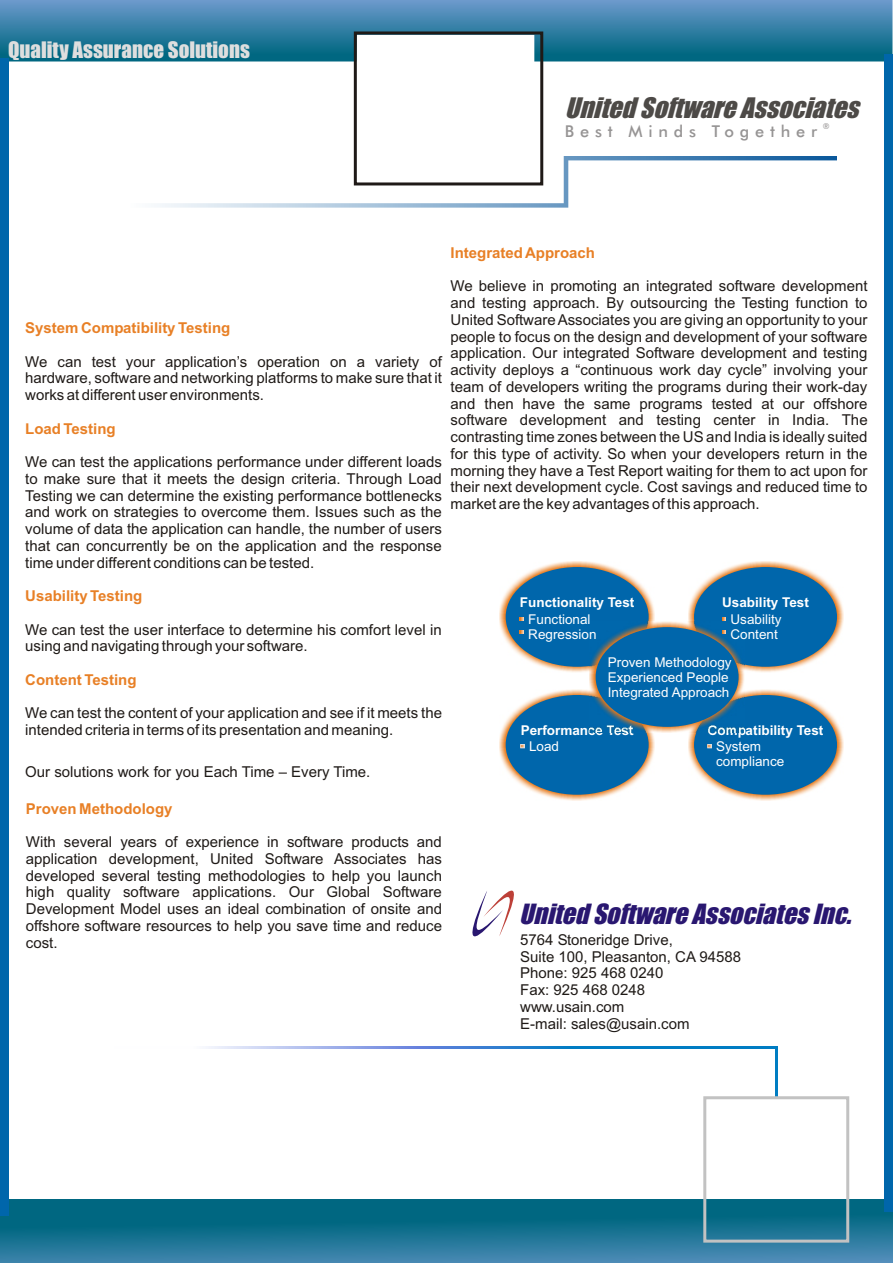
<style>
.page{position:relative;width:894px;height:1263px;background:#fff}
.page>*{position:absolute;margin:0;border:0;box-sizing:border-box;transform-origin:0 0}
.t1{font:italic 26.1px "Impact";color:#4d4a47}
.t2{font:italic 25.8px "Impact";color:#291770}
.t3{font:21px "Impact";color:#dedede}
.t4{font:16.35px "Futura Md BT";letter-spacing:.355em;color:#969494}
.t5{font:15px/16.8px "Arial";color:#1f1a17;text-align:justify}
.t6{font:700 15px "Arial";color:#e88026}
.t7{font:13.5px/15.1px "Arial";color:#fff}
.t8{font:700 13.5px "Arial";color:#fff}
.t9{font:8.1px "Futura Md BT";color:#969494}
</style>
<div class="page">
<img style="left:500px;top:561px;width:155px;height:112px">
<div style="left:506px;top:567px;width:143px;height:100px;background:#0066ab;border-radius:50%"></div>
<img style="left:688px;top:561px;width:155px;height:112px">
<div style="left:694px;top:567px;width:143px;height:100px;background:#0066ab;border-radius:50%"></div>
<img style="left:688px;top:689px;width:155px;height:112px">
<div style="left:694px;top:695px;width:143px;height:100px;background:#0066ab;border-radius:50%"></div>
<svg style="left:708px;top:744px;width:4px;height:4px"></svg>
<img style="left:500px;top:689px;width:155px;height:112px">
<div style="left:506px;top:695px;width:143px;height:100px;background:#0066ab;border-radius:50%"></div>
<svg style="left:521px;top:744px;width:4px;height:4px"></svg>
<img style="left:590px;top:621px;width:155px;height:112px">
<div style="left:596px;top:627px;width:143px;height:100px;background:#0066ab;border-radius:50%"></div>
<svg style="left:722px;top:617px;width:4px;height:4px"></svg>
<svg style="left:722px;top:631px;width:4px;height:3px"></svg>
<svg style="left:520px;top:617px;width:4px;height:4px"></svg>
<svg style="left:520px;top:631px;width:4px;height:3px"></svg>
<svg style="left:0;top:0;width:893px;height:62px;background:#478bad"></svg>
<svg style="left:157px;top:156px;width:680px;height:52px"></svg>
<svg style="left:0;top:1200px;width:893px;height:63px;background:#197292"></svg>
<div style="left:0;top:58px;width:8px;height:1157px;background:#0066ab"></div>
<div style="left:885px;top:54px;width:8px;height:1158px;background:#0066ab"></div>
<svg style="left:206px;top:1046px;width:569px;height:3px;background:#4e94d6"></svg>
<hr style="left:775px;top:1046px;width:3px;height:50px;background:#007dc2">
<div style="left:354px;top:31px;width:189px;height:154px;border:3px solid #1f1a17"></div>
<div style="left:703px;top:1096px;width:146px;height:147px;border:3px solid #c2c2c2"></div>
<svg style="left:472px;top:890px;width:42px;height:47px"></svg>
<h3 class="t3" style="left:8px;top:42px;width:243px">Quality Assurance Solutions</h3>
<h1 class="t1" style="left:565px;top:97px;width:301px">United Software Associates</h1>
<p class="t9" style="left:823px;top:123px;width:8px">®</p>
<p class="t4" style="left:565px;top:125px;width:254px">Best Minds Together</p>
<p class="t6" style="left:25px;top:322px;width:207px">System Compatibility Testing</p>
<p class="t5" style="left:25px;top:354px;width:418px">We can test your application’s operation on a variety of hardware, software and networking platforms to make sure that it works at different user environments.</p>
<p class="t6" style="left:25px;top:423px;width:92px">Load Testing</p>
<p class="t5" style="left:25px;top:455px;width:418px">We can test the applications performance under different loads to make sure that it meets the design criteria. Through Load Testing we can determine the existing performance bottlenecks and work on strategies to overcome them. Issues such as the volume of data the application can handle, the number of users that can concurrently be on the application and the response time under different conditions can be tested.</p>
<p class="t6" style="left:451px;top:247px;width:146px">Integrated Approach</p>
<p class="t5" style="left:451px;top:279px;width:419px">We believe in promoting an integrated software development and testing approach. By outsourcing the Testing function to United Software Associates you are giving an opportunity to your people to focus on the design and development of your software application. Our integrated Software development and testing activity deploys a “continuous work day cycle” involving your team of developers writing the programs during their work-day and then have the same programs tested at our offshore software development and testing center in India. The contrasting time zones between the US and India is ideally suited for this type of activity. So when your developers return in the morning they have a Test Report waiting for them to act upon for their next development cycle. Cost savings and reduced time to market are the key advantages of this approach.</p>
<p class="t6" style="left:25px;top:590px;width:119px">Usability Testing</p>
<p class="t5" style="left:25px;top:622px;width:418px">We can test the user interface to determine his comfort level in using and navigating through your software.</p>
<p class="t6" style="left:25px;top:674px;width:113px">Content Testing</p>
<p class="t5" style="left:25px;top:706px;width:418px">We can test the content of your application and see if it meets the intended criteria in terms of its presentation and meaning.</p>
<p class="t5" style="left:25px;top:765px;width:347px">Our solutions work for you Each Time – Every Time.</p>
<p class="t6" style="left:26px;top:803px;width:148px">Proven Methodology</p>
<p class="t5" style="left:26px;top:835px;width:418px">With several years of experience in software products and application development, United Software Associates has developed several testing methodologies to help you launch high quality software applications. Our Global Software Development Model uses an ideal combination of onsite and offshore software resources to help you save time and reduce cost.</p>
<p class="t8" style="left:520px;top:597px;width:116px">Functionality Test</p>
<p class="t7" style="left:528px;top:612px;width:70px">Functional<br>Regression</p>
<p class="t7" style="left:608px;top:656px;width:125px">Proven Methodology<br>Experienced People<br>Integrated Approach</p>
<p class="t8" style="left:722px;top:597px;width:88px">Usability Test</p>
<p class="t7" style="left:731px;top:612px;width:53px">Usability<br>Content</p>
<p class="t8" style="left:521px;top:725px;width:115px">Performance Test</p>
<p class="t7" style="left:529px;top:740px;width:32px">Load</p>
<p class="t8" style="left:708px;top:725px;width:117px">Compatibility Test</p>
<p class="t7" style="left:716px;top:740px;width:70px">System compliance</p>
<h2 class="t2" style="left:519px;top:903px;width:339px">United Software Associates Inc.</h2>
<p class="t5" style="left:520px;top:933px;width:222px;text-align:left">5764 Stoneridge Drive,<br>Suite 100, Pleasanton, CA 94588<br>Phone: 925 468 0240<br>Fax: 925 468 0248 www.usain.com<br>E-mail: sales@usain.com</p>
</div>
